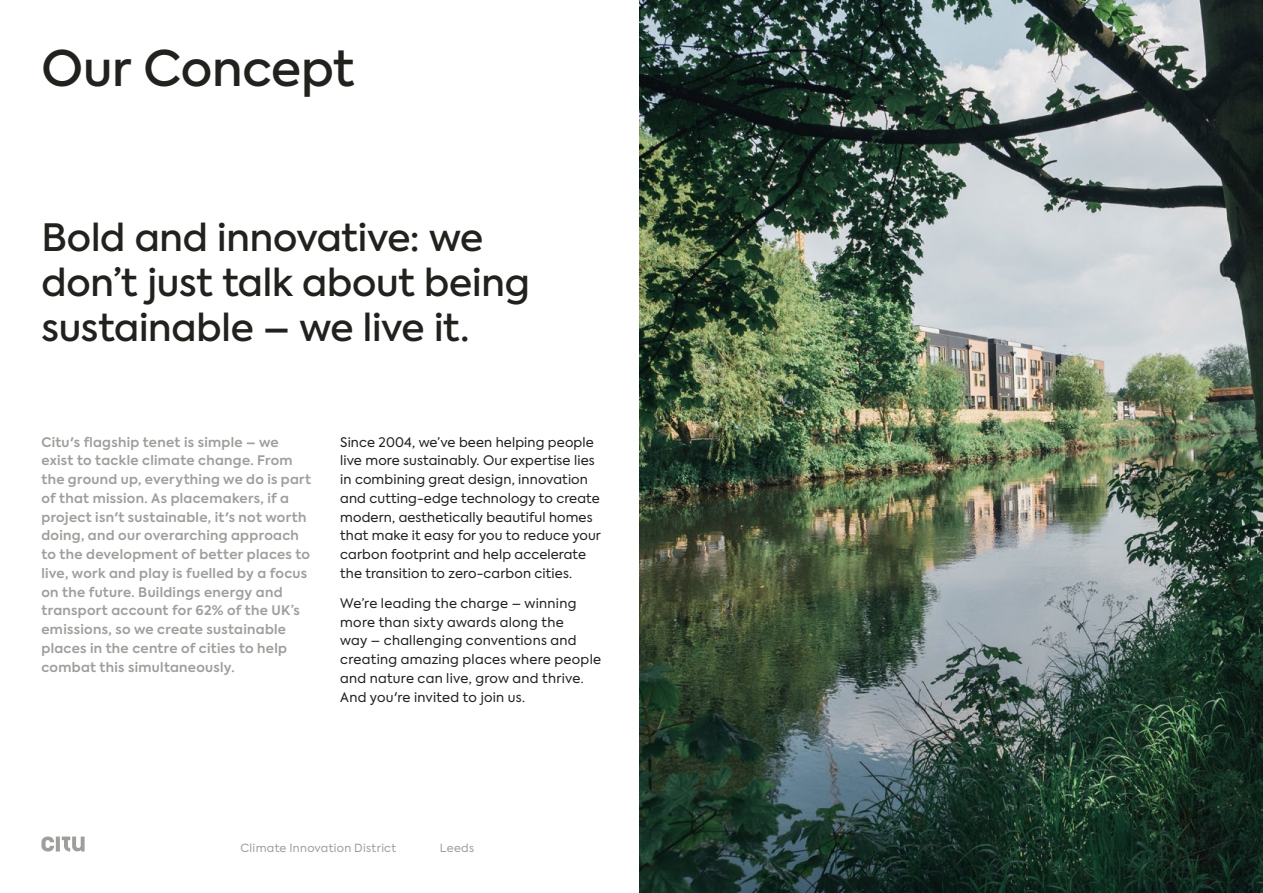
<style>
.page{position:relative;width:1263px;height:893px;background:#fff}
.page>*{position:absolute;margin:0;border:0;box-sizing:border-box;transform-origin:0 0}
.t1{font:500 48.75px "Axiforma";letter-spacing:-.005em;color:#21211e}
.t2{font:500 37.5px/45px "Axiforma";letter-spacing:-.005em;color:#21211e}
.t3{font:13.2px/18.8px "Axiforma";letter-spacing:.01em;color:#21211e}
.t4{font:600 13.2px/18.8px "Axiforma";letter-spacing:.025em;color:#9e9e9b}
.t5{font:11.25px "Axiforma";letter-spacing:.025em;color:#9e9e9b}
</style>
<div class="page">
<hr style="left:56px;top:836px;width:4px;height:15px;background:#9e9e9b">
<svg style="left:41px;top:836px;width:13px;height:16px"></svg>
<svg style="left:62px;top:836px;width:23px;height:16px"></svg>
<img style="left:639px;top:0;width:624px;height:893px">
<h1 class="t1" style="left:41px;top:37px;width:314px">Our Concept</h1>
<h2 class="t2" style="left:41px;top:216px;width:490px">Bold and innovative: we don’t just talk about being sustainable – we live it.</h2>
<p class="t4" style="left:41px;top:433px;width:271px">Citu's flagship tenet is simple – we exist to tackle climate change. From the ground up, everything we do is part of that mission. As placemakers, if a project isn't sustainable, it's not worth doing, and our overarching approach to the development of better places to live, work and play is fuelled by a focus on the future. Buildings energy and transport account for 62% of the UK’s emissions, so we create sustainable places in the centre of cities to help combat this simultaneously.</p>
<p class="t3" style="left:340px;top:433px;width:262px">Since 2004, we’ve been helping people live more sustainably. Our expertise lies in combining great design, innovation and cutting-edge technology to create modern, aesthetically beautiful homes that make it easy for you to reduce your carbon footprint and help accelerate the transition to zero-carbon cities.</p>
<p class="t3" style="left:340px;top:594px;width:262px">We’re leading the charge – winning more than sixty awards along the<br>way – challenging conventions and creating amazing places where people and nature can live, grow and thrive.<br>And you're invited to join us.</p>
<p class="t5" style="left:241px;top:840px;width:157px">Climate Innovation District</p>
<p class="t5" style="left:440px;top:840px;width:36px">Leeds</p>
</div>
